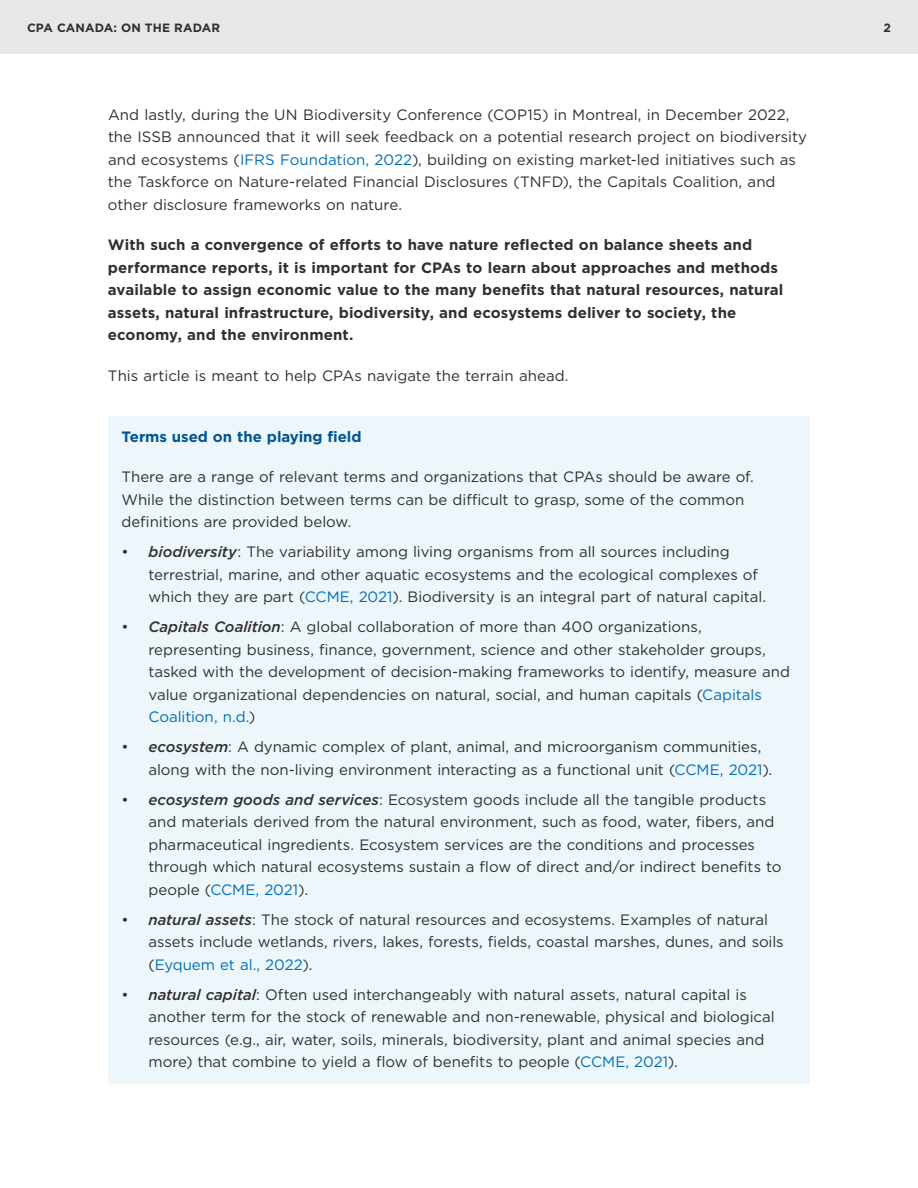
<style>
.page{position:relative;width:918px;height:1188px;background:#fff}
.page>*{position:absolute;margin:0;border:0;box-sizing:border-box;transform-origin:0 0}
.body{font:15px/22.5px "Gotham";letter-spacing:-.005em;color:#312f30}
.body-2{font:700 15px/22.5px "Gotham";letter-spacing:.005em;color:#312f30}
.CPA_head3{font:700 15px "Gotham";letter-spacing:-.005em;color:#005595}
.t1{font:700 12px "Gotham";letter-spacing:.005em;color:#312f30}
.s1{color:#006fba}
.s2{font-weight:500;font-style:italic}
</style>
<div class="page">
<div style="left:0;top:0;width:918px;height:54px;background:#e6e7e9"></div>
<div style="left:108px;top:416px;width:702px;height:42px;background:#edf6fa"></div>
<div style="left:108px;top:457px;width:702px;height:87px;background:#edf6fa"></div>
<div style="left:108px;top:532px;width:702px;height:87px;background:#edf6fa"></div>
<div style="left:108px;top:607px;width:702px;height:132px;background:#edf6fa"></div>
<div style="left:108px;top:727px;width:702px;height:64px;background:#edf6fa"></div>
<div style="left:108px;top:779px;width:702px;height:132px;background:#edf6fa"></div>
<div style="left:108px;top:899px;width:702px;height:87px;background:#edf6fa"></div>
<div style="left:108px;top:974px;width:702px;height:110px;background:#edf6fa"></div>
<p class="t1" style="left:27px;top:20px;width:195px">CPA CANADA: ON THE RADAR</p>
<p class="t1" style="left:884px;top:20px;width:9px">2</p>
<p class="body" style="left:108px;top:103px;width:701px">And lastly, during the UN Biodiversity Conference (COP15) in Montreal, in December 2022, the ISSB announced that it will seek feedback on a potential research project on biodiversity and ecosystems (<span class="s1">IFRS Foundation, 2022</span>), building on existing market-led initiatives such as the Taskforce on Nature-related Financial Disclosures (TNFD), the Capitals Coalition, and other disclosure frameworks on nature.</p>
<p class="body-2" style="left:108px;top:234px;width:677px">With such a convergence of efforts to have nature reflected on balance sheets and performance reports, it is important for CPAs to learn about approaches and methods available to assign economic value to the many benefits that natural resources, natural assets, natural infrastructure, biodiversity, and ecosystems deliver to society, the economy, and the environment.</p>
<p class="body" style="left:108px;top:364px;width:462px">This article is meant to help CPAs navigate the terrain ahead.</p>
<p class="CPA_head3" style="left:121px;top:426px;width:242px">Terms used on the playing field</p>
<p class="body" style="left:121px;top:465px;width:634px">There are a range of relevant terms and organizations that CPAs should be aware of.<br>While the distinction between terms can be difficult to grasp, some of the common definitions are provided below.</p>
<p class="body" style="left:149px;top:540px;width:619px;text-indent:-27px">• <span class="s2">biodiversity</span>: The variability among living organisms from all sources including terrestrial, marine, and other aquatic ecosystems and the ecological complexes of which they are part (<span class="s1">CCME, 2021</span>). Biodiversity is an integral part of natural capital.</p>
<p class="body" style="left:149px;top:615px;width:643px;text-indent:-27px">• <span class="s2">Capitals Coalition</span>: A global collaboration of more than 400 organizations, representing business, finance, government, science and other stakeholder groups, tasked with the development of decision-making frameworks to identify, measure and value organizational dependencies on natural, social, and human capitals (<span class="s1">Capitals Coalition, n.d.</span>)</p>
<p class="body" style="left:148px;top:735px;width:625px;text-indent:-27px">• <span class="s2">ecosystem</span>: A dynamic complex of plant, animal, and microorganism communities, along with the non-living environment interacting as a functional unit (<span class="s1">CCME, 2021</span>).</p>
<p class="body" style="left:148px;top:788px;width:635px;text-indent:-27px">• <span class="s2">ecosystem goods and services</span>: Ecosystem goods include all the tangible products and materials derived from the natural environment, such as food, water, fibers, and pharmaceutical ingredients. Ecosystem services are the conditions and processes through which natural ecosystems sustain a flow of direct and/or indirect benefits to people (<span class="s1">CCME, 2021</span>).</p>
<p class="body" style="left:148px;top:908px;width:637px;text-indent:-27px">• <span class="s2">natural assets</span>: The stock of natural resources and ecosystems. Examples of natural assets include wetlands, rivers, lakes, forests, fields, coastal marshes, dunes, and soils (<span class="s1">Eyquem et al., 2022</span>).</p>
<p class="body" style="left:148px;top:983px;width:628px;text-indent:-27px">• <span class="s2">natural capital</span>: Often used interchangeably with natural assets, natural capital is another term for the stock of renewable and non-renewable, physical and biological resources (e.g., air, water, soils, minerals, biodiversity, plant and animal species and more) that combine to yield a flow of benefits to people (<span class="s1">CCME, 2021</span>).</p>
</div>
